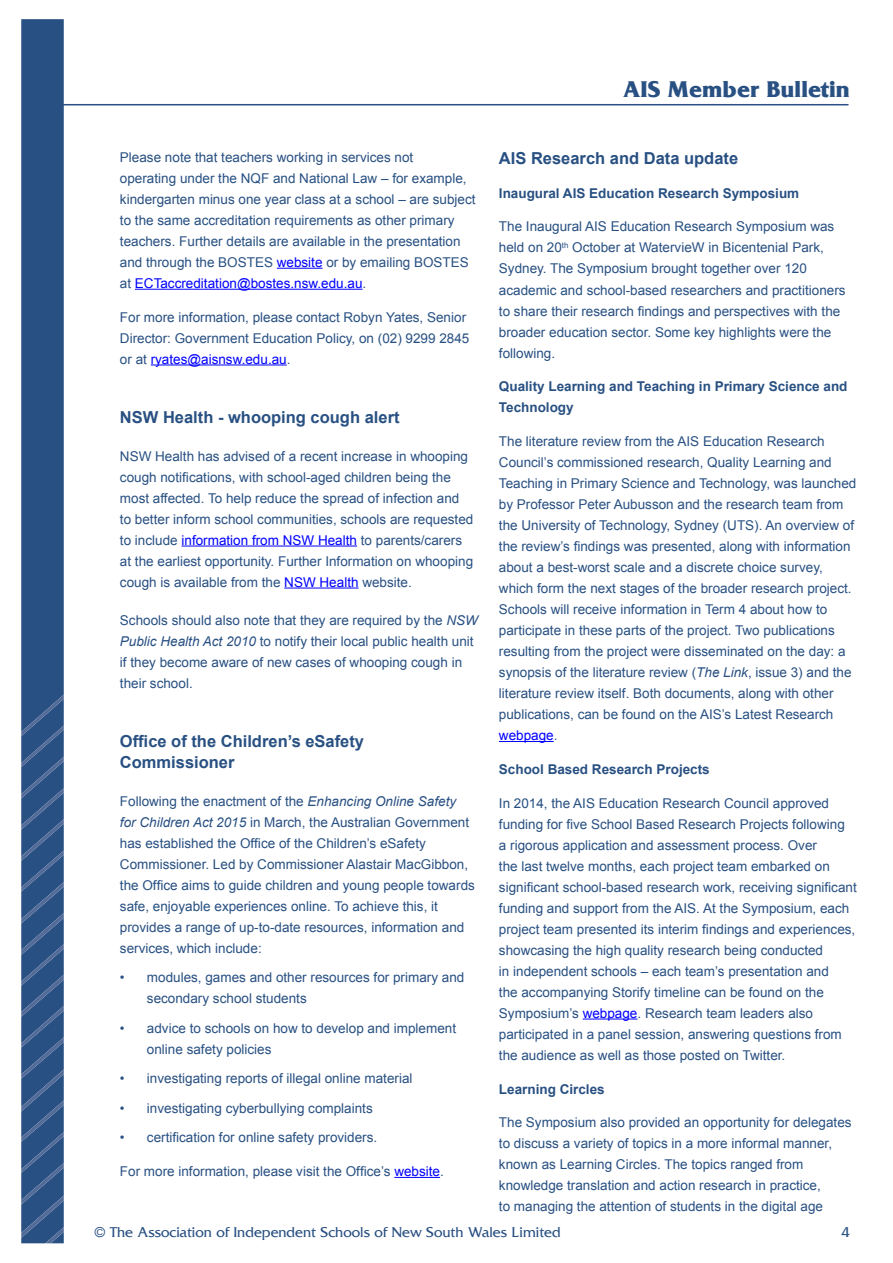
<style>
.page{position:relative;width:893px;height:1263px;background:#fff}
.page>*{position:absolute;margin:0;border:0;box-sizing:border-box;transform-origin:0 0}
.t1{font:700 24px "Fritz";color:#285082}
.t2{font:700 16.5px/21px "Arial";color:#285082}
.t3{font:15px "Fritz";color:#285082}
.t4{font:13.5px/21px "Arial";color:#285082}
.t5{font:700 13.5px/21px "Arial";color:#285082}
.s1{color:#00f}
.s2{font-style:italic}
</style>
<div class="page">
<hr style="left:37px;top:104px;width:811px;height:1px;background:#285082">
<div style="left:21px;top:19px;width:43px;height:676px;background:#285082"></div>
<svg style="left:21px;top:695px;width:43px;height:549px;background:#335888"></svg>
<hr style="left:277px;top:268px;width:46px;height:1px;background:#00f">
<hr style="left:135px;top:289px;width:228px;height:1px;background:#00f">
<hr style="left:151px;top:364px;width:136px;height:1px;background:#00f">
<hr style="left:181px;top:545px;width:176px;height:1px;background:#00f">
<hr style="left:284px;top:587px;width:75px;height:1px;background:#00f">
<hr style="left:394px;top:1177px;width:46px;height:1px;background:#00f">
<hr style="left:499px;top:741px;width:55px;height:1px;background:#00f">
<hr style="left:583px;top:1018px;width:54px;height:1px;background:#00f">
<h1 class="t1" style="left:623px;top:74px;width:228px">AIS Member Bulletin</h1>
<p class="t4" style="left:120px;top:147px;width:357px">Please note that teachers working in services not<br>operating under the NQF and National Law – for example, kindergarten minus one year class at a school – are subject to the same accreditation requirements as other primary teachers. Further details are available in the presentation and through the BOSTES <span class="s1">website</span> or by emailing BOSTES at <span class="s1">ECTaccreditation@bostes.nsw.edu.au</span>.</p>
<p class="t4" style="left:120px;top:306px;width:351px">For more information, please contact Robyn Yates, Senior<br>Director: Government Education Policy, on (02) 9299 2845 or at <span class="s1">ryates@aisnsw.edu.au</span>.</p>
<p class="t2" style="left:120px;top:407px;width:281px">NSW Health - whooping cough alert</p>
<p class="t4" style="left:120px;top:445px;width:355px">NSW Health has advised of a recent increase in whooping cough notifications, with school-aged children being the most affected. To help reduce the spread of infection and to better inform school communities, schools are requested to include <span class="s1">information from NSW Health</span> to parents/carers at the earliest opportunity. Further Information on whooping cough is available from the <span class="s1">NSW Health</span> website.</p>
<p class="t4" style="left:120px;top:609px;width:359px">Schools should also note that they are required by the <span class="s2">NSW Public Health Act 2010</span> to notify their local public health unit if they become aware of new cases of whooping cough in their school.</p>
<p class="t2" style="left:120px;top:731px;width:246px">Office of the Children’s eSafety<br>Commissioner</p>
<p class="t4" style="left:120px;top:790px;width:356px">Following the enactment of the <span class="s2">Enhancing Online Safety for Children Act 2015</span> in March, the Australian Government has established the Office of the Children’s eSafety Commissioner. Led by Commissioner Alastair MacGibbon, the Office aims to guide children and young people towards safe, enjoyable experiences online. To achieve this, it provides a range of up-to-date resources, information and services, which include:</p>
<p class="t4" style="left:147px;top:967px;width:319px;text-indent:-27px">• modules, games and other resources for primary and secondary school students</p>
<p class="t4" style="left:147px;top:1017px;width:311px;text-indent:-27px">• advice to schools on how to develop and implement online safety policies</p>
<p class="t4" style="left:120px;top:1068px;width:294px">• investigating reports of illegal online material</p>
<p class="t4" style="left:120px;top:1097px;width:254px">• investigating cyberbullying complaints</p>
<p class="t4" style="left:120px;top:1127px;width:259px">• certification for online safety providers.</p>
<p class="t4" style="left:120px;top:1161px;width:325px">For more information, please visit the Office’s <span class="s1">website</span>.</p>
<p class="t2" style="left:499px;top:148px;width:241px">AIS Research and Data update</p>
<p class="t5" style="left:499px;top:183px;width:302px">Inaugural AIS Education Research Symposium</p>
<p class="t4" style="left:499px;top:216px;width:348px">The Inaugural AIS Education Research Symposium was held on 20<sup>th</sup> October at WatervieW in Bicentenial Park, Sydney. The Symposium brought together over 120 academic and school-based researchers and practitioners to share their research findings and perspectives with the broader education sector. Some key highlights were the following.</p>
<p class="t5" style="left:499px;top:376px;width:350px">Quality Learning and Teaching in Primary Science and<br>Technology</p>
<p class="t4" style="left:499px;top:431px;width:359px">The literature review from the AIS Education Research Council’s commissioned research, Quality Learning and Teaching in Primary Science and Technology, was launched by Professor Peter Aubusson and the research team from the University of Technology, Sydney (UTS). An overview of the review’s findings was presented, along with information about a best-worst scale and a discrete choice survey, which form the next stages of the broader research project.<br>Schools will receive information in Term 4 about how to participate in these parts of the project. Two publications resulting from the project were disseminated on the day: a synopsis of the literature review (<span class="s2">The Link</span>, issue 3) and the literature review itself. Both documents, along with other publications, can be found on the AIS’s Latest Research <span class="s1">webpage</span>.</p>
<p class="t5" style="left:499px;top:759px;width:212px">School Based Research Projects</p>
<p class="t4" style="left:499px;top:792px;width:359px">In 2014, the AIS Education Research Council approved funding for five School Based Research Projects following<br>a rigorous application and assessment process. Over<br>the last twelve months, each project team embarked on significant school-based research work, receiving significant funding and support from the AIS. At the Symposium, each project team presented its interim findings and experiences, showcasing the high quality research being conducted<br>in independent schools – each team’s presentation and<br>the accompanying Storify timeline can be found on the Symposium’s <span class="s1">webpage</span>. Research team leaders also participated in a panel session, answering questions from the audience as well as those posted on Twitter.</p>
<p class="t5" style="left:499px;top:1079px;width:107px">Learning Circles</p>
<p class="t4" style="left:499px;top:1112px;width:354px">The Symposium also provided an opportunity for delegates to discuss a variety of topics in a more informal manner, known as Learning Circles. The topics ranged from knowledge translation and action research in practice,<br>to managing the attention of students in the digital age</p>
<p class="t3" style="left:94px;top:1223px;width:468px">© The Association of Independent Schools of New South Wales Limited</p>
<p class="t3" style="left:841px;top:1222px;width:10px">4</p>
</div>
